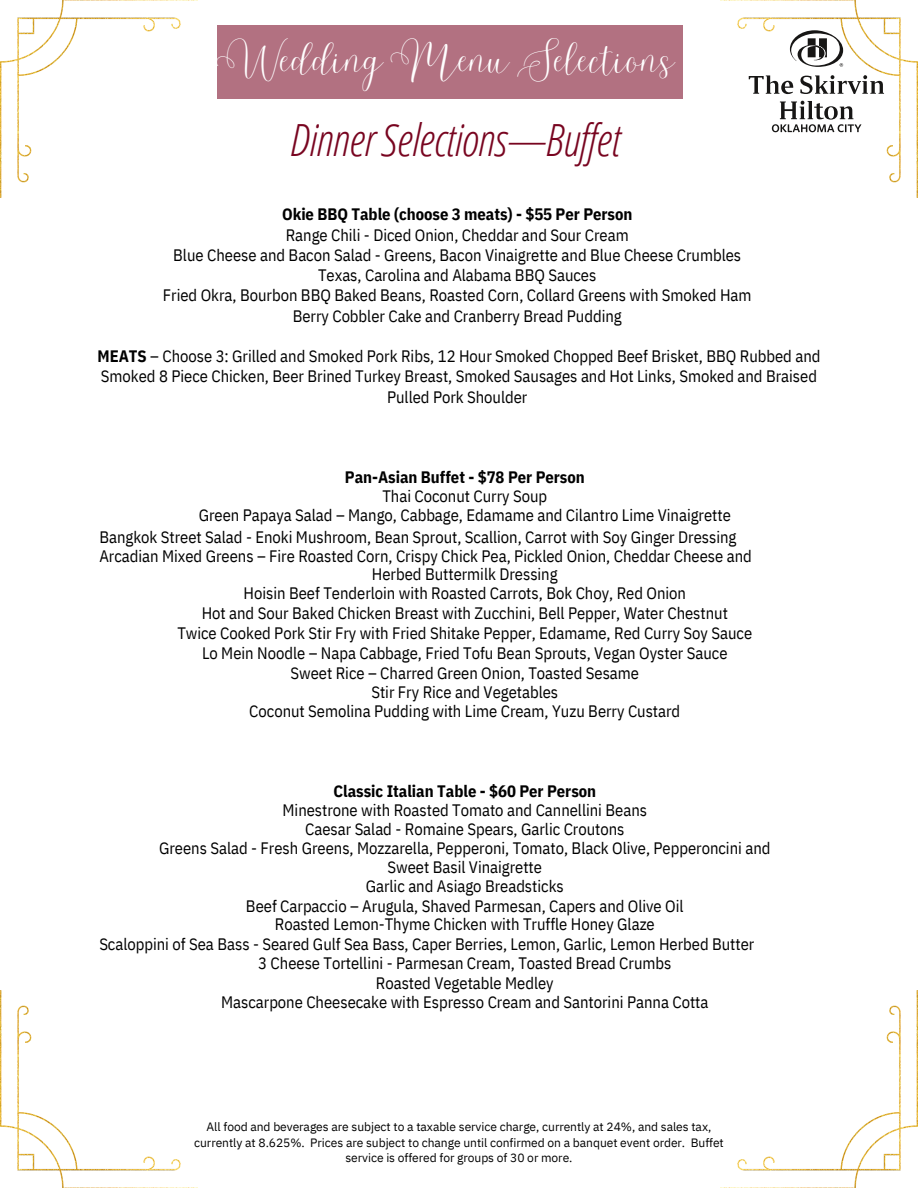
<style>
.page{position:relative;width:918px;height:1188px;background:#fff}
.page>*{position:absolute;margin:0;border:0;box-sizing:border-box;transform-origin:0 0}
.t1{font:italic 300 44.4px "Open Sans Condensed";letter-spacing:-.01em;color:#780520}
.t2{font:33.15px "Malibu";letter-spacing:-.01em;color:#fff}
.t3{font:16.5px/18.9px "IBM Plex Sans Cond";color:#000;text-align:center}
.t4{font:700 16.5px "IBM Plex Sans Cond";color:#000}
.t5{font:12px/15.8px "IBM Plex Sans";letter-spacing:-.005em;color:#000;text-align:center}
.s1{font-weight:700}
</style>
<div class="page">
<img style="left:0;top:990px;width:198px;height:198px">
<img style="left:720px;top:990px;width:198px;height:198px">
<img style="left:720px;top:0;width:198px;height:198px">
<img style="left:0;top:0;width:198px;height:198px">
<svg style="left:749px;top:75px;width:135px;height:19px"></svg>
<svg style="left:772px;top:101px;width:90px;height:31px"></svg>
<svg style="left:790px;top:30px;width:53px;height:37px"></svg>
<div style="left:217px;top:25px;width:465px;height:74px;background:#b27181"></div>
<h2 class="t2" style="left:217px;top:40px;width:460px">Wedding Menu Selections</h2>
<h1 class="t1" style="left:290px;top:109px;width:331px">Dinner Selections—Buf et</h1>
<p class="t4" style="left:282px;top:203px;width:352px">Okie BBQ Table (choose 3 meats) - $55 Per Person</p>
<p class="t3" style="left:163px;top:224px;width:590px;line-height:20.2px">Range Chili - Diced Onion, Cheddar and Sour Cream<br>Blue Cheese and Bacon Salad - Greens, Bacon Vinaigrette and Blue Cheese Crumbles Texas, Carolina and Alabama BBQ Sauces<br>Fried Okra, Bourbon BBQ Baked Beans, Roasted Corn, Collard Greens with Smoked Ham Berry Cobbler Cake and Cranberry Bread Pudding</p>
<p class="t3" style="left:97px;top:346px;width:725px;line-height:20.2px"><span class="s1">MEATS</span> – Choose 3: Grilled and Smoked Pork Ribs, 12 Hour Smoked Chopped Beef Brisket, BBQ Rubbed and<br>Smoked 8 Piece Chicken, Beer Brined Turkey Breast, Smoked Sausages and Hot Links, Smoked and Braised<br>Pulled Pork Shoulder</p>
<p class="t4" style="left:345px;top:466px;width:241px">Pan-Asian Buffet - $78 Per Person</p>
<p class="t3" style="left:199px;top:486px;width:534px">Thai Coconut Curry Soup<br>Green Papaya Salad – Mango, Cabbage, Edamame and Cilantro Lime Vinaigrette</p>
<p class="t3" style="left:99px;top:527px;width:639px">Bangkok Street Salad - Enoki Mushroom, Bean Sprout, Scallion, Carrot with Soy Ginger Dressing</p>
<p class="t3" style="left:99px;top:546px;width:654px">Arcadian Mixed Greens – Fire Roasted Corn, Crispy Chick Pea, Pickled Onion, Cheddar Cheese and</p>
<p class="t3" style="left:372px;top:564px;width:187px">Herbed Buttermilk Dressing</p>
<p class="t3" style="left:244px;top:583px;width:444px">Hoisin Beef Tenderloin with Roasted Carrots, Bok Choy, Red Onion</p>
<p class="t3" style="left:202px;top:604px;width:528px">Hot and Sour Baked Chicken Breast with Zucchini, Bell Pepper, Water Chestnut</p>
<p class="t3" style="left:177px;top:624px;width:576px">Twice Cooked Pork Stir Fry with Fried Shitake Pepper, Edamame, Red Curry Soy Sauce</p>
<p class="t3" style="left:202px;top:643px;width:527px">Lo Mein Noodle – Napa Cabbage, Fried Tofu Bean Sprouts, Vegan Oyster Sauce</p>
<p class="t3" style="left:291px;top:663px;width:350px">Sweet Rice – Charred Green Onion, Toasted Sesame</p>
<p class="t3" style="left:371px;top:682px;width:188px">Stir Fry Rice and Vegetables</p>
<p class="t3" style="left:249px;top:701px;width:433px">Coconut Semolina Pudding with Lime Cream, Yuzu Berry Custard</p>
<p class="t4" style="left:333px;top:780px;width:264px">Classic Italian Table - $60 Per Person</p>
<p class="t3" style="left:159px;top:800px;width:613px">Minestrone with Roasted Tomato and Cannellini Beans<br>Caesar Salad - Romaine Spears, Garlic Croutons<br>Greens Salad - Fresh Greens, Mozzarella, Pepperoni, Tomato, Black Olive, Pepperoncini and Sweet Basil Vinaigrette<br>Garlic and Asiago Breadsticks<br>Beef Carpaccio – Arugula, Shaved Parmesan, Capers and Olive Oil<br>Roasted Lemon-Thyme Chicken with Truffle Honey Glaze</p>
<p class="t3" style="left:99px;top:934px;width:657px">Scaloppini of Sea Bass - Seared Gulf Sea Bass, Caper Berries, Lemon, Garlic, Lemon Herbed Butter</p>
<p class="t3" style="left:258px;top:953px;width:415px">3 Cheese Tortellini - Parmesan Cream, Toasted Bread Crumbs</p>
<p class="t3" style="left:376px;top:974px;width:179px">Roasted Vegetable Medley</p>
<p class="t3" style="left:221px;top:993px;width:489px">Mascarpone Cheesecake with Espresso Cream and Santorini Panna Cotta</p>
<p class="t5" style="left:194px;top:1119px;width:531px">All food and beverages are subject to a taxable service charge, currently at 24%, and sales tax, currently at 8.625%. Prices are subject to change until confirmed on a banquet event order. Buffet service is offered for groups of 30 or more.</p>
</div>
